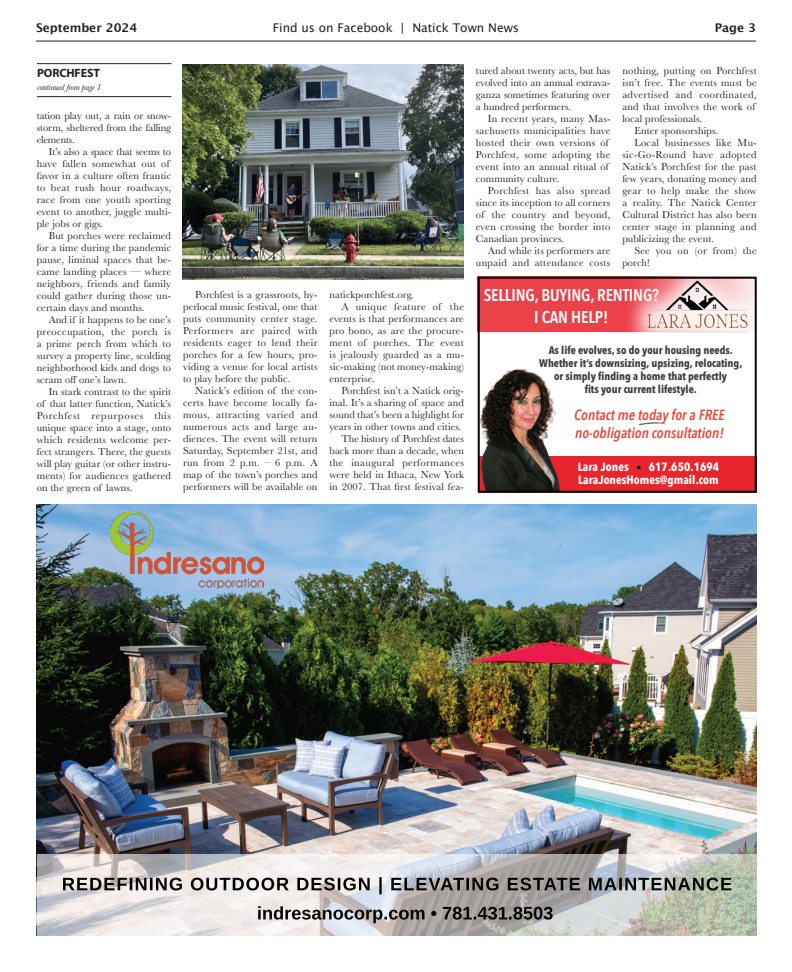
<style>
.page{position:relative;width:792px;height:972px;background:#fff}
.page>*{position:absolute;margin:0;border:0;box-sizing:border-box;transform-origin:0 0}
.t1{font:600 17px/21.9px "Avenir Next Condensed";letter-spacing:-.01em;color:#fff;text-align:center}
.t2{font:italic 600 14.7px/18.4px "Avenir Next Condensed";color:#e94539}
.t3{font:700 12px/13px "Avenir Next Condensed";color:#fff}
.t4{font:12px "Lucida Grande";color:#231f20}
.t5{font:700 12px "Lucida Grande";color:#231f20}
.t6{font:700 12px "Myriad Pro";letter-spacing:-.01em;color:#231f20}
.t7{font:700 11px/13px "Avenir Next Condensed";color:#3e3e3f;text-align:center}
.t8{font:10.5px/12px "Baskerville";letter-spacing:.01em;color:#231f20;text-align:justify}
.t9{font:10.5px/12px "Baskerville";letter-spacing:.03em;color:#231f20;text-align:right}
.t10{font:10.5px "Baskerville";letter-spacing:.035em;color:#231f20}
.t11{font:10.5px "Baskerville";letter-spacing:.04em;color:#231f20}
.t12{font:italic 9px "Baskerville";letter-spacing:-.015em;color:#231f20}
.s1{font-size:10px;color:#040503}
</style>
<div class="page">
<hr style="left:36px;top:41px;width:720px;height:1px;background:#231f20">
<img style="left:37px;top:504px;width:720px;height:350px">
<div style="left:37px;top:854px;width:720px;height:82px;background:#fff;opacity:.58"></div>
<svg style="left:63px;top:878px;width:119px;height:13px"></svg>
<svg style="left:191px;top:878px;width:98px;height:13px"></svg>
<svg style="left:297px;top:878px;width:73px;height:13px"></svg>
<svg style="left:379px;top:877px;width:3px;height:17px"></svg>
<svg style="left:391px;top:878px;width:107px;height:13px"></svg>
<svg style="left:508px;top:878px;width:72px;height:13px"></svg>
<svg style="left:589px;top:878px;width:142px;height:13px"></svg>
<img style="left:111px;top:513px;width:152px;height:75px">
<svg style="left:258px;top:906px;width:166px;height:17px"></svg>
<svg style="left:431px;top:911px;width:5px;height:5px"></svg>
<svg style="left:443px;top:907px;width:110px;height:13px"></svg>
<div style="left:478px;top:457px;width:279px;height:36px;background:#e8242d"></div>
<div style="left:478px;top:277px;width:279px;height:55px;background:#eb4149"></div>
<img style="left:481px;top:368px;width:80px;height:122px">
<div style="left:622px;top:277px;width:135px;height:80px;background:#fff;opacity:.88"></div>
<img style="left:643px;top:280px;width:108px;height:53px">
<svg style="left:639px;top:422px;width:28px;height:4px"></svg>
<div style="left:478px;top:277px;width:279px;height:216px;border:2px solid #040503"></div>
<hr style="left:37px;top:63px;width:134px;height:1px;background:#231f20">
<hr style="left:37px;top:96px;width:134px;height:1px;background:#231f20">
<img style="left:183px;top:65px;width:281px;height:214px">
<p class="t5" style="left:36px;top:18px;width:103px">September 2024</p>
<p class="t4" style="left:273px;top:20px;width:248px">Find us on Facebook | Natick Town News</p>
<p class="t5" style="left:715px;top:18px;width:43px">Page 3</p>
<p class="t6" style="left:37px;top:66px;width:64px">PORCHFEST</p>
<p class="t12" style="left:37px;top:81px;width:66px">continued from page 1</p>
<p class="t8" style="left:37px;top:109px;width:136px">tation play out, a rain or snow&shy;storm, sheltered from the falling elements.</p>
<p class="t8" style="left:37px;top:145px;width:136px;text-align:left;text-indent:12px">It’s also a space that seems to have fallen somewhat out of favor in a culture often frantic to beat rush hour roadways, race from one youth sporting event to another, juggle multi&shy;ple jobs or gigs.</p>
<p class="t8" style="left:37px;top:229px;width:136px;text-indent:12px">But porches were reclaimed for a time during the pandemic pause, liminal spaces that be&shy;came landing places — where neighbors, friends and family could gather during those un&shy;certain days and months.</p>
<p class="t8" style="left:37px;top:313px;width:136px;text-indent:12px">And if it happens to be one’s preoccupation, the porch is a prime perch from which to survey a property line, scolding neighborhood kids and dogs to scram off one’s lawn.</p>
<p class="t8" style="left:37px;top:385px;width:136px;text-indent:12px">In stark contrast to the spirit of that latter function, Natick’s Porchfest repurposes this unique space into a stage, onto which residents welcome per&shy;fect strangers. There, the guests will play guitar (or other instru&shy;ments) for audiences gathered on the green of lawns.</p>
<p class="t8" style="left:183px;top:289px;width:136px;text-indent:12px">Porchfest is a grassroots, hy&shy;perlocal music festival, one that puts community center stage.<br>Performers are paired with residents eager to lend their porches for a few hours, pro&shy;viding a venue for local artists to play before the public.</p>
<p class="t8" style="left:183px;top:385px;width:136px;text-indent:12px">Natick’s edition of the con&shy;certs have become locally fa&shy;mous, attracting varied and numerous acts and large au&shy;diences. The event will return Saturday, September 21st, and run from 2 p.m. – 6 p.m. A map of the town’s porches and performers will be available on</p>
<p class="t8" style="left:330px;top:289px;width:86px">natickporchfest.org.</p>
<p class="t11" style="left:342px;top:300px;width:124px">A unique feature of the</p>
<p class="t8" style="left:330px;top:313px;width:136px">events is that performances are</p>
<p class="t8" style="left:330px;top:325px;width:136px">pro bono, as are the procure-</p>
<p class="t9" style="left:330px;top:337px;width:136px">ment of porches. The event</p>
<p class="t8" style="left:330px;top:349px;width:136px">is jealously guarded as a mu-</p>
<p class="t8" style="left:330px;top:361px;width:136px">sic-making (not money-making)</p>
<p class="t8" style="left:330px;top:373px;width:47px">enterprise.</p>
<p class="t8" style="left:342px;top:385px;width:124px">Porchfest isn’t a Natick orig-</p>
<p class="t8" style="left:330px;top:397px;width:136px">inal. It’s a sharing of space and</p>
<p class="t8" style="left:330px;top:409px;width:136px">sound that’s been a highlight for</p>
<p class="t8" style="left:330px;top:421px;width:134px">years in other towns and cities.</p>
<p class="t8" style="left:342px;top:433px;width:124px">The history of Porchfest dates</p>
<p class="t8" style="left:330px;top:445px;width:136px">back more than a decade, when</p>
<p class="t10" style="left:330px;top:456px;width:136px">the inaugural performances</p>
<p class="t8" style="left:330px;top:469px;width:136px">were held in Ithaca, New York</p>
<p class="t8" style="left:330px;top:481px;width:136px">in 2007. That first festival fea-</p>
<p class="t8" style="left:476px;top:64px;width:136px">tured about twenty acts, but has evolved into an annual extrava&shy;ganza sometimes featuring over a hundred performers.</p>
<p class="t8" style="left:476px;top:112px;width:136px;text-align:left;text-indent:12px">In recent years, many Mas&shy;sachusetts municipalities have hosted their own versions of<br>Porchfest, some adopting the event into an annual ritual of community culture.</p>
<p class="t8" style="left:476px;top:184px;width:136px;text-indent:12px">Porchfest has also spread since its inception to all corners of the country and beyond, even crossing the border into Canadian provinces.</p>
<p class="t9" style="left:476px;top:244px;width:136px">And while its performers are unpaid and attendance costs</p>
<p class="t8" style="left:622px;top:64px;width:136px">nothing, putting on Porchfest</p>
<p class="t8" style="left:622px;top:76px;width:136px">isn’t free. The events must be</p>
<p class="t10" style="left:622px;top:88px;width:136px">advertised and coordinated,</p>
<p class="t8" style="left:622px;top:100px;width:134px">and that involves the work of</p>
<p class="t8" style="left:622px;top:112px;width:81px">local professionals.</p>
<p class="t8" style="left:634px;top:124px;width:85px">Enter sponsorships.</p>
<p class="t9" style="left:634px;top:136px;width:124px">Local businesses like Mu-</p>
<p class="t10" style="left:622px;top:148px;width:136px">sic-Go-Round have adopted</p>
<p class="t8" style="left:622px;top:160px;width:136px">Natick’s Porchfest for the past</p>
<p class="t8" style="left:622px;top:172px;width:136px">few years, donating money and</p>
<p class="t9" style="left:622px;top:184px;width:136px">gear to help make the show</p>
<p class="t8" style="left:622px;top:196px;width:136px">a reality. The Natick Center</p>
<p class="t8" style="left:622px;top:208px;width:136px">Cultural District has also been</p>
<p class="t8" style="left:622px;top:220px;width:136px">center stage in planning and</p>
<p class="t8" style="left:622px;top:232px;width:93px">publicizing the event.</p>
<p class="t9" style="left:634px;top:244px;width:124px">See you on (or from) the</p>
<p class="t8" style="left:622px;top:256px;width:29px">porch!</p>
<h1 class="t1" style="left:484px;top:283px;width:177px">SELLING, BUYING, RENTING?<br>I CAN HELP!</h1>
<p class="t7" style="left:539px;top:344px;width:205px">As life evolves, so do your housing needs.<br>Whether it’s downsizing, upsizing, relocating, or simply finding a home that perfectly<br>fits your current lifestyle.</p>
<h2 class="t2" style="left:574px;top:405px;width:152px">Contact me today for a FREE no-obligation consultation!</h2>
<p class="t3" style="left:578px;top:460px;width:143px">Lara Jones <span class="s1">•</span> 617.650.1694<br>LaraJonesHomes@gmail.com</p>
</div>
